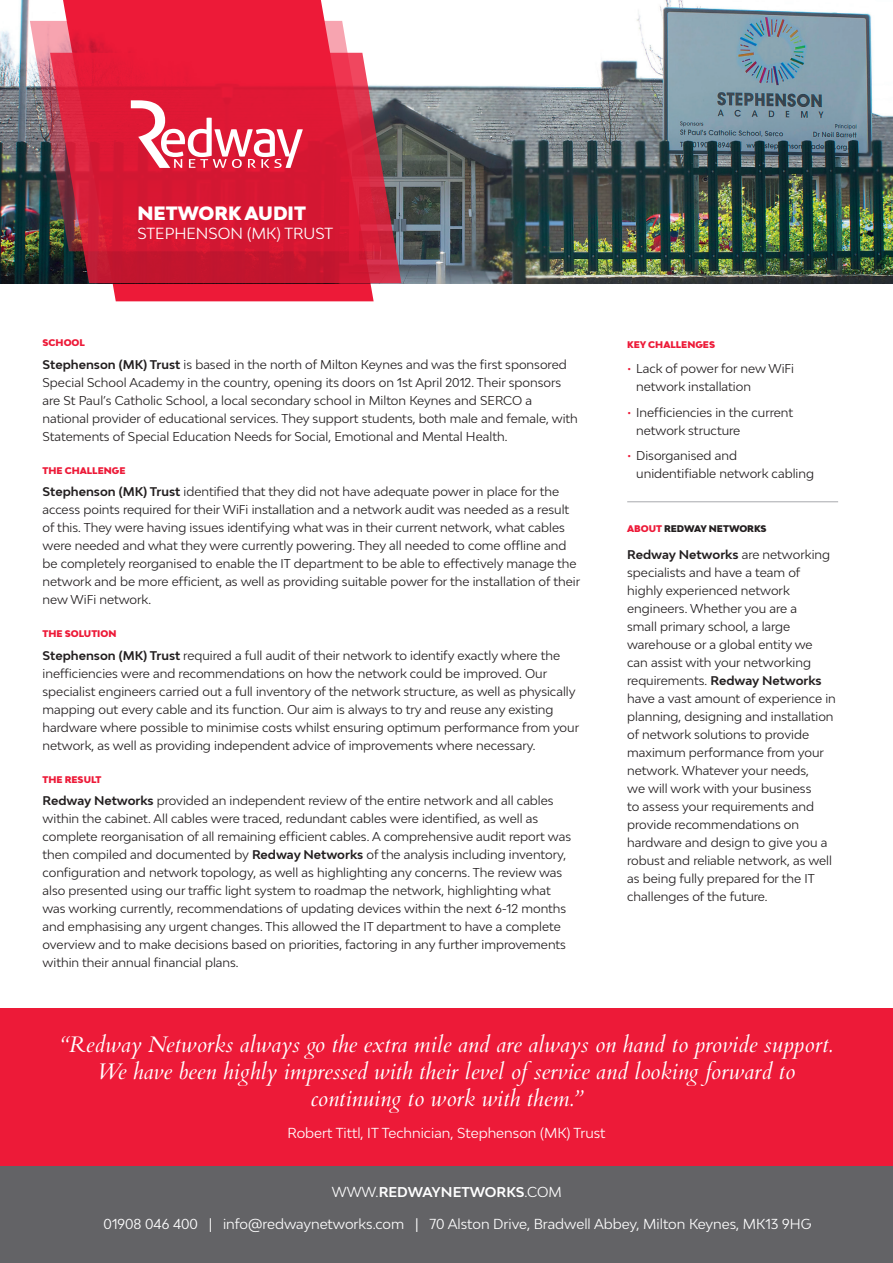
<style>
.page{position:relative;width:893px;height:1263px;background:#fff}
.page>*{position:absolute;margin:0;border:0;box-sizing:border-box;transform-origin:0 0}
.t1{font:italic 22.5px/27px "Cardo";color:#fff;text-align:center}
.t2{font:900 18px "Bw Modelica";color:#fff}
.t3{font:15px "Bw Modelica";color:#fff}
.t4{font:13.5px "Bw Modelica";color:#fff}
.t5{font:700 13.5px "Bw Modelica";color:#fff}
.t6{font:12px/18px "Bw Modelica";color:#231f20}
.t7{font:900 9px "Bw Modelica";color:#ed1a38}
.t8{font:900 9px "Bw Modelica";color:#231f20}
.s1{font-weight:700}
.s2{color:#ed1a38}
.s3{font-weight:400}
</style>
<div class="page">
<img style="left:0;top:0;width:893px;height:283px">
<svg style="left:55px;top:0;width:319px;height:301px;fill:#ed1a38"></svg>
<svg style="left:30px;top:21px;width:351px;height:230px;background:#cb5062"></svg>
<svg style="left:50px;top:53px;width:351px;height:230px;background:#ca243c"></svg>
<svg style="left:131px;top:100px;width:172px;height:68px"></svg>
<hr style="left:627px;top:501px;width:211px;height:1px;background:#a8a9ad">
<div style="left:0;top:1161px;width:893px;height:102px;background:#636366"></div>
<div style="left:0;top:1008px;width:893px;height:157px;background:#ed1a38"></div>
<h2 class="t2" style="left:137px;top:202px;width:170px">NETWORK AUDIT</h2>
<p class="t3" style="left:137px;top:224px;width:197px">STEPHENSON (MK) TRUST</p>
<p class="t7" style="left:43px;top:337px;width:44px">SCHOOL</p>
<p class="t6" style="left:43px;top:355px;width:537px"><span class="s1">Stephenson (MK) Trust</span> is based in the north of Milton Keynes and was the first sponsored Special School Academy in the country, opening its doors on 1st April 2012. Their sponsors are St Paul’s Catholic School, a local secondary school in Milton Keynes and SERCO a national provider of educational services. They support students, both male and female, with Statements of Special Education Needs for Social, Emotional and Mental Health.</p>
<p class="t7" style="left:43px;top:464px;width:84px">THE CHALLENGE</p>
<p class="t6" style="left:43px;top:482px;width:539px"><span class="s1">Stephenson (MK) Trust</span> identified that they did not have adequate power in place for the access points required for their WiFi installation and a network audit was needed as a result of this. They were having issues identifying what was in their current network, what cables were needed and what they were currently powering. They all needed to come offline and be completely reorganised to enable the IT department to be able to effectively manage the network and be more efficient, as well as providing suitable power for the installation of their new WiFi network.</p>
<p class="t7" style="left:43px;top:628px;width:75px">THE SOLUTION</p>
<p class="t6" style="left:43px;top:646px;width:538px"><span class="s1">Stephenson (MK) Trust</span> required a full audit of their network to identify exactly where the inefficiencies were and recommendations on how the network could be improved. Our specialist engineers carried out a full inventory of the network structure, as well as physically mapping out every cable and its function. Our aim is always to try and reuse any existing hardware where possible to minimise costs whilst ensuring optimum performance from your network, as well as providing independent advice of improvements where necessary.</p>
<p class="t7" style="left:43px;top:773px;width:61px">THE RESULT</p>
<p class="t6" style="left:43px;top:791px;width:530px"><span class="s1">Redway Networks</span> provided an independent review of the entire network and all cables within the cabinet. All cables were traced, redundant cables were identified, as well as complete reorganisation of all remaining efficient cables. A comprehensive audit report was then compiled and documented by <span class="s1">Redway Networks</span> of the analysis including inventory, configuration and network topology, as well as highlighting any concerns. The review was also presented using our traffic light system to roadmap the network, highlighting what was working currently, recommendations of updating devices within the next 6-12 months and emphasising any urgent changes. This allowed the IT department to have a complete overview and to make decisions based on priorities, factoring in any further improvements within their annual financial plans.</p>
<p class="t7" style="left:627px;top:339px;width:89px">KEY CHALLENGES</p>
<p class="t6" style="left:636px;top:360px;width:159px;text-indent:-9px"><span class="s2">•</span> Lack of power for new WiFi network installation</p>
<p class="t6" style="left:636px;top:403px;width:158px;text-indent:-9px"><span class="s2">•</span> Inefficiencies in the current network structure</p>
<p class="t6" style="left:636px;top:447px;width:179px;text-indent:-9px"><span class="s2">•</span> Disorganised and unidentifiable network cabling</p>
<p class="t8" style="left:627px;top:523px;width:141px"><span class="s2">ABOUT</span> REDWAY NETWORKS</p>
<p class="t6" style="left:627px;top:546px;width:210px"><span class="s1">Redway Networks</span> are networking specialists and have a team of highly experienced network engineers. Whether you are a<br>small primary school, a large warehouse or a global entity we can assist with your networking requirements. <span class="s1">Redway Networks </span>have a vast amount of experience in planning, designing and installation of network solutions to provide maximum performance from your network. Whatever your needs,<br>we will work with your business<br>to assess your requirements and provide recommendations on hardware and design to give you a robust and reliable network, as well as being fully prepared for the IT challenges of the future.</p>
<h1 class="t1" style="left:61px;top:1031px;width:773px">“Redway Networks always go the extra mile and are always on hand to provide support.<br>We have been highly impressed with their level of service and looking forward to continuing to work with them.”</h1>
<p class="t4" style="left:287px;top:1124px;width:319px">Robert Tittl, IT Technician, Stephenson (MK) Trust</p>
<p class="t5" style="left:332px;top:1183px;width:232px"><span class="s3">WWW.</span>REDWAYNETWORKS<span class="s3">.COM</span></p>
<p class="t4" style="left:104px;top:1215px;width:709px">01908 046 400 | info@redwaynetworks.com | 70 Alston Drive, Bradwell Abbey, Milton Keynes, MK13 9HG</p>
</div>
